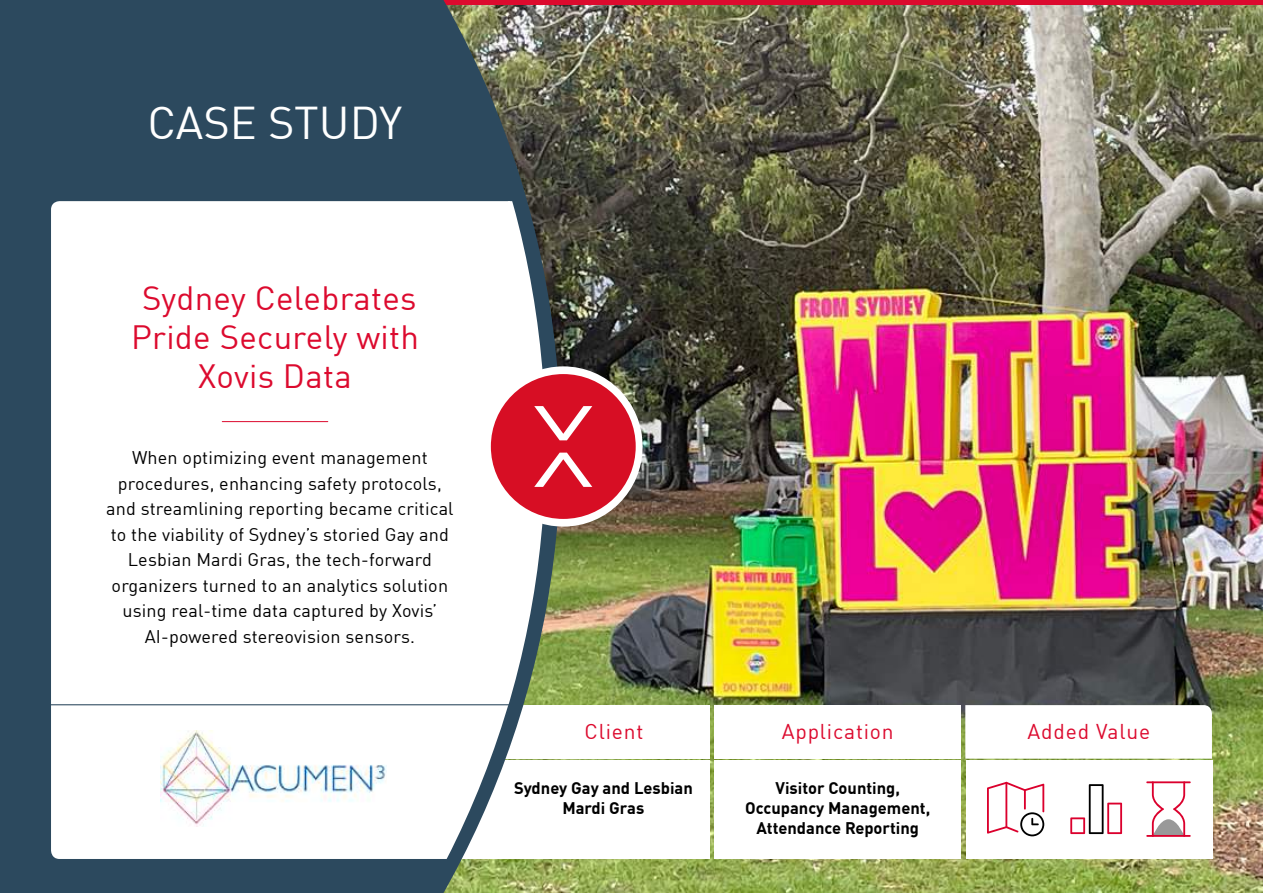
<style>
.page{position:relative;width:1263px;height:893px;background:#fff}
.page>*{position:absolute;margin:0;border:0;box-sizing:border-box;transform-origin:0 0}
.t1{font:45px "DIN Offc";color:#fff}
.t2{font:33px/39px "DIN Offc";letter-spacing:.01em;color:#dc0a2e;text-align:center}
.t3{font:21px "DIN Offc";letter-spacing:.04em;color:#dc0a2e}
.t4{font:18px/25.5px "DIN Offc";letter-spacing:.01em;color:#000;text-align:center}
.t5{font:700 16.5px/19.8px "DIN Offc";color:#000;text-align:center}
</style>
<div class="page">
<img style="left:561px;top:4px;width:702px;height:889px">
<div style="left:714px;top:705px;width:247px;height:54px;background:#fff"></div>
<div style="left:714px;top:761px;width:247px;height:98px;background:#fff"></div>
<div style="left:451px;top:705px;width:259px;height:54px;background:#fff"></div>
<div style="left:437px;top:761px;width:273px;height:98px;background:#fff"></div>
<svg style="left:965px;top:705px;width:247px;height:54px"></svg>
<div style="left:966px;top:761px;width:246px;height:98px;background:#fff"></div>
<hr style="left:0;top:0;width:1263px;height:4px;background:#dc0a2e">
<svg style="left:0;top:0;width:561px;height:893px;fill:#2c495e"></svg>
<svg style="left:51px;top:201px;width:497px;height:504px"></svg>
<div style="left:484px;top:366px;width:159px;height:161px;background:#fff;border-radius:50%"></div>
<div style="left:491px;top:374px;width:145px;height:145px;background:#d70e24;border-radius:50%"></div>
<svg style="left:534px;top:453px;width:58px;height:34px"></svg>
<svg style="left:534px;top:406px;width:58px;height:34px"></svg>
<svg style="left:51px;top:705px;width:495px;height:154px"></svg>
<hr style="left:46px;top:704px;width:463px;height:1px;background:#2c495e">
<hr style="left:222px;top:421px;width:106px;height:1px;background:#dc0a2e">
<img style="left:161px;top:731px;width:225px;height:96px">
<svg style="left:987px;top:782px;width:57px;height:54px"></svg>
<hr style="left:1005px;top:782px;width:2px;height:46px;background:#db002d">
<hr style="left:1024px;top:789px;width:2px;height:21px;background:#db002d">
<svg style="left:1070px;top:784px;width:52px;height:50px"></svg>
<hr style="left:1146px;top:781px;width:45px;height:2px;background:#db002d">
<hr style="left:1146px;top:835px;width:45px;height:2px;background:#db002d">
<svg style="left:1152px;top:781px;width:33px;height:56px"></svg>
<h1 class="t1" style="left:148px;top:107px;width:256px">CASE STUDY</h1>
<h2 class="t2" style="left:131px;top:282px;width:290px">Sydney Celebrates<br>Pride Securely with<br>Xovis Data</h2>
<p class="t4" style="left:106px;top:447px;width:349px">When optimizing event management procedures, enhancing safety protocols, and streamlining reporting became critical to the viability of Sydney’s storied Gay and Lesbian Mardi Gras, the tech-forward organizers turned to an analytics solution using real-time data captured by Xovis’ AI-powered stereovision sensors.</p>
<p class="t3" style="left:585px;top:724px;width:60px">Client</p>
<p class="t3" style="left:1027px;top:724px;width:124px">Added Value</p>
<p class="t3" style="left:782px;top:724px;width:114px">Application</p>
<p class="t5" style="left:514px;top:779px;width:180px">Sydney Gay and Lesbian<br>Mardi Gras</p>
<p class="t5" style="left:745px;top:779px;width:187px">Visitor Counting,<br>Occupancy Management,<br>Attendance Reporting</p>
</div>
